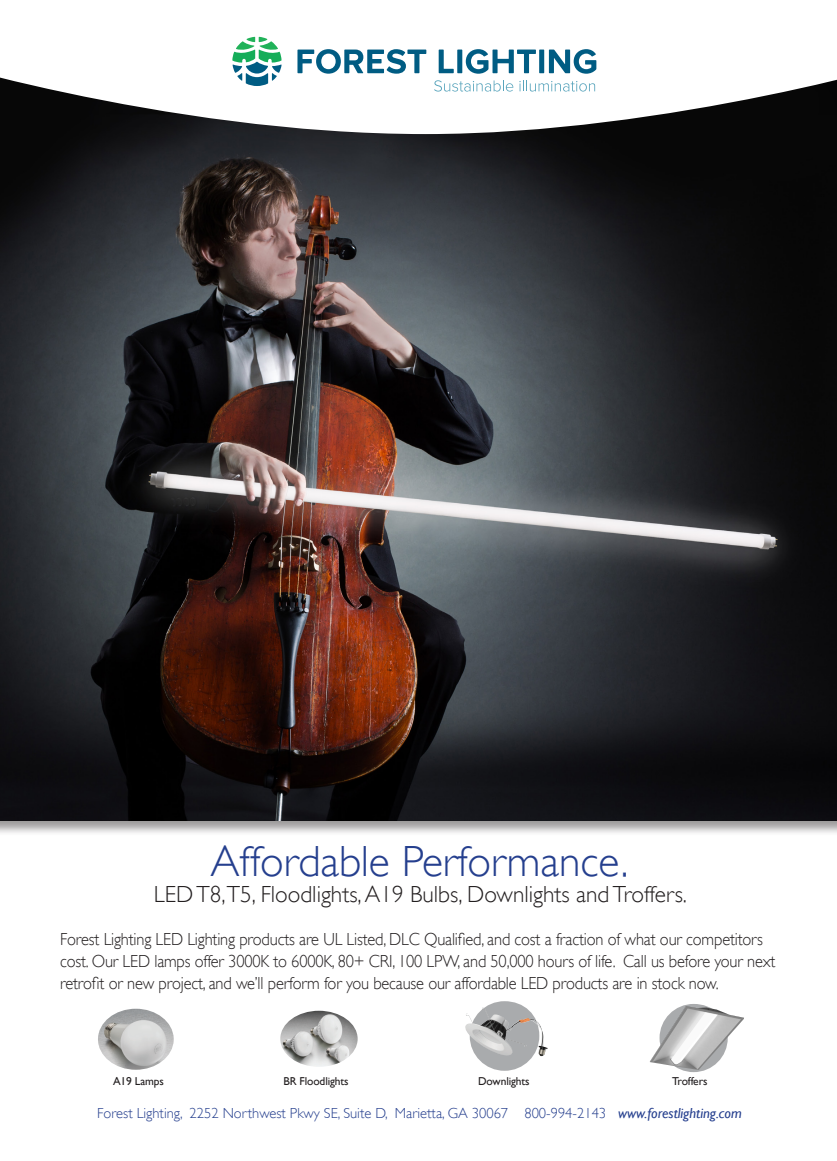
<style>
.page{position:relative;width:837px;height:1161px;background:#fff}
.page>*{position:absolute;margin:0;border:0;box-sizing:border-box;transform-origin:0 0}
.t1{font:300 43.65px "Gill Sans";color:#253f8e}
.t2{font:300 23.25px "Gill Sans";color:#231f20}
.t3{font:300 17.4px/21.8px "Gill Sans";letter-spacing:-.01em;color:#231f20;scale:.94 1}
.t4{font:300 14.55px "Gill Sans";color:#253f8e}
.t5{font:11.4px "Gill Sans";letter-spacing:-.01em;color:#231f20}
.s1{font-weight:400;font-style:italic}
</style>
<div class="page">
<img style="left:0;top:134px;width:837px;height:686px">
<svg style="left:0;top:77px;width:837px;height:57px"></svg>
<div style="left:222px;top:32px;width:386px;height:71px;background:#fff"></div>
<svg style="left:232px;top:37px;width:50px;height:49px"></svg>
<svg style="left:297px;top:49px;width:129px;height:25px"></svg>
<svg style="left:439px;top:50px;width:15px;height:23px"></svg>
<div style="left:457px;top:50px;width:5px;height:23px;background:#005c83"></div>
<svg style="left:466px;top:49px;width:70px;height:25px"></svg>
<div style="left:539px;top:50px;width:5px;height:23px;background:#005c83"></div>
<svg style="left:549px;top:49px;width:47px;height:25px"></svg>
<svg style="left:434px;top:80px;width:79px;height:12px"></svg>
<svg style="left:519px;top:80px;width:76px;height:12px"></svg>
<img style="left:98px;top:1009px;width:76px;height:61px">
<img style="left:280px;top:1011px;width:78px;height:56px">
<div style="left:470px;top:1001px;width:69px;height:70px;background:#a9abad;border-radius:50%"></div>
<img style="left:465px;top:1007px;width:77px;height:49px">
<svg style="left:660px;top:1004px;width:68px;height:68px"></svg>
<svg style="left:680px;top:1006px;width:6px;height:8px"></svg>
<p class="t1" style="left:211px;top:837px;width:419px">Affordable Performance.</p>
<p class="t2" style="left:154px;top:881px;width:535px">LED T8,T5, Floodlights, A19 Bulbs, Downlights and Troffers.</p>
<p class="t3" style="left:60px;top:929px;width:762px">Forest Lighting LED Lighting products are UL Listed, DLC Qualified, and cost a fraction of what our competitors cost. Our LED lamps offer 3000K to 6000K, 80+ CRI, 100 LPW, and 50,000 hours of life. Call us before your next retrofit or new project, and we’ll perform for you because our affordable LED products are in stock now.</p>
<p class="t5" style="left:113px;top:1074px;width:52px">A19 Lamps</p>
<p class="t5" style="left:283px;top:1075px;width:67px">BR Floodlights</p>
<p class="t5" style="left:478px;top:1074px;width:53px">Downlights</p>
<p class="t5" style="left:672px;top:1075px;width:37px">Troffers</p>
<p class="t4" style="left:97px;top:1104px;width:646px">Forest Lighting, 2252 Northwest Pkwy SE, Suite D, Marietta, GA 30067 800-994-2143 <span class="s1">www.forestlighting.com</span></p>
</div>
